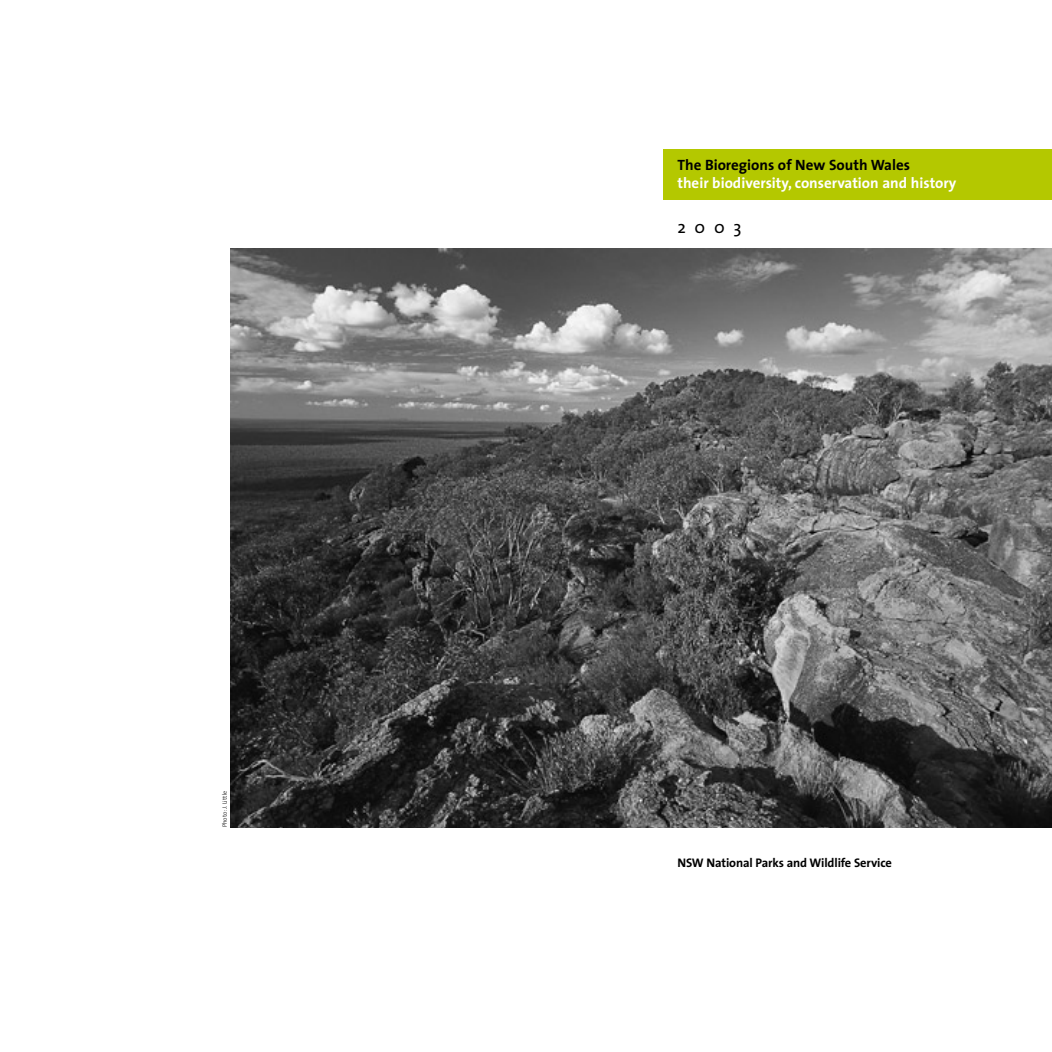
<style>
.page{position:relative;width:1052px;height:1052px;background:#fff}
.page>*{position:absolute;margin:0;border:0;box-sizing:border-box;transform-origin:0 0}
.t1{font:17.5px "The Sans";color:#000}
.t2{font:700 15px "The Sans";color:#fff}
.t3{font:700 15px "The Sans";color:#000}
.t4{font:700 12.5px "The Sans";letter-spacing:-.01em;color:#000}
.t5{font:300 6.25px "The Sans";color:#000}
</style>
<div class="page">
<img style="left:231px;top:248px;width:820px;height:579px">
<div style="left:663px;top:149px;width:388px;height:51px;background:#b4c800"></div>
<p class="t5" style="left:222px;top:827px;width:38px;rotate:-90deg">Photo: J. Little</p>
<p class="t3" style="left:677px;top:159px;width:234px">The Bioregions of New South Wales</p>
<p class="t2" style="left:677px;top:177px;width:280px">their biodiversity, conservation and history</p>
<p class="t1" style="left:677px;top:220px;width:66px">2003</p>
<p class="t4" style="left:677px;top:858px;width:216px">NSW National Parks and Wildlife Service</p>
</div>
